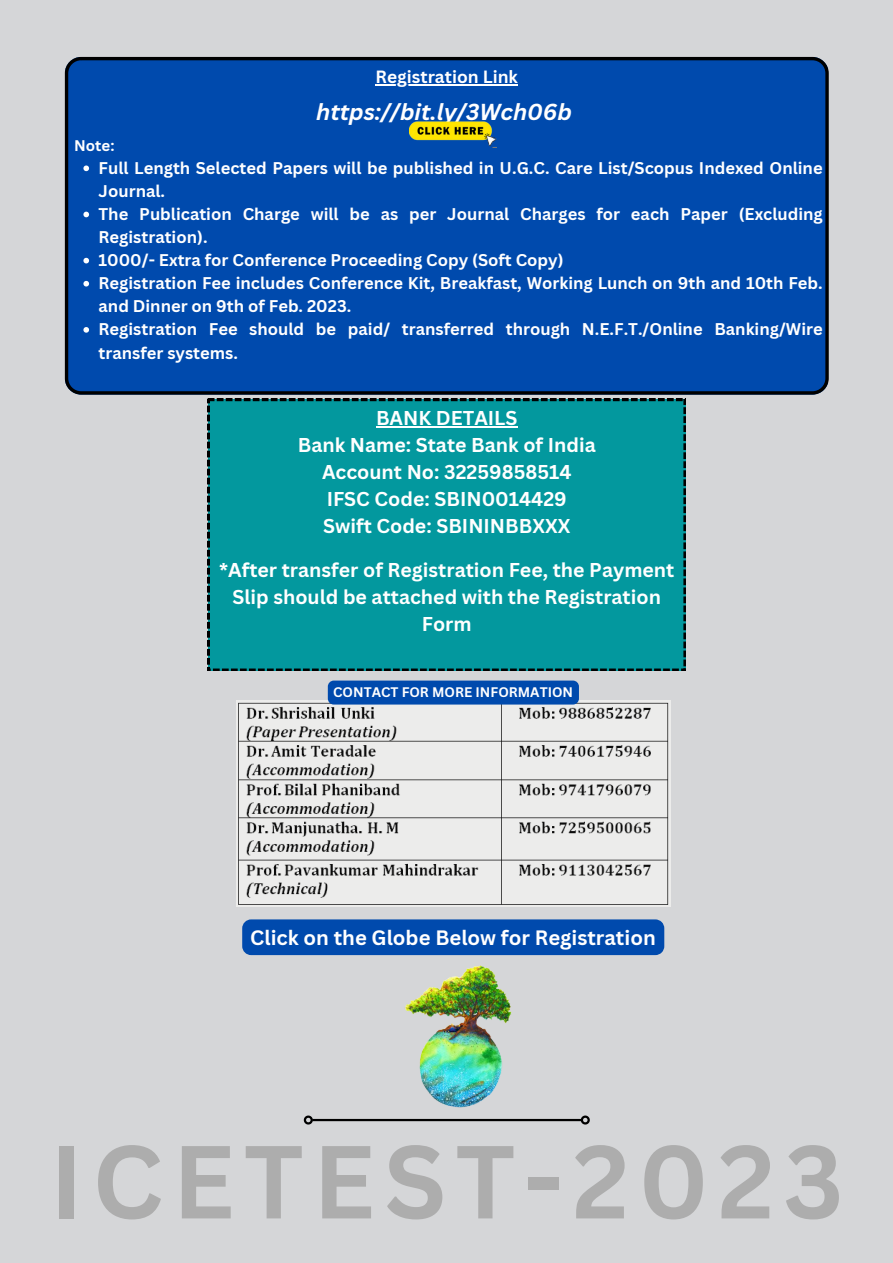
<style>
.page{position:relative;width:893px;height:1263px;background:#d5d6d8}
.page>*{position:absolute;margin:0;border:0;box-sizing:border-box;transform-origin:0 0}
.t1{font:700 101.32px "Canva Sans";letter-spacing:.09em;color:#adadad}
.t2{font:italic 700 22.5px "Canva Sans";color:#fff}
.t3{font:700 20.25px "Canva Sans";color:#fff}
.t4{font:700 19.5px/27px "Canva Sans";color:#fff;text-align:center}
.t5{font:700 17.25px "Canva Sans";color:#fff}
.t6{font:700 16.5px/23.1px "Canva Sans";color:#fff}
.t7{font:700 15px "Canva Sans";color:#fff}
.t8{font:700 13.5px "Canva Sans";color:#fff}
</style>
<div class="page">
<div style="left:208px;top:399px;width:477px;height:272px;background:#03989e"></div>
<hr style="left:376px;top:426px;width:141px;height:2px;background:#fff">
<div style="left:65px;top:57px;width:763px;height:338px;background:#004aad"></div>
<svg style="left:83px;top:165px;width:6px;height:6px"></svg>
<svg style="left:83px;top:212px;width:6px;height:5px"></svg>
<svg style="left:83px;top:258px;width:6px;height:5px"></svg>
<svg style="left:83px;top:281px;width:6px;height:5px"></svg>
<svg style="left:83px;top:327px;width:6px;height:6px"></svg>
<hr style="left:375px;top:84px;width:143px;height:2px;background:#fff">
<img style="left:405px;top:965px;width:107px;height:143px">
<hr style="left:312px;top:1119px;width:269px;height:2px;background:#000">
<svg style="left:303px;top:1115px;width:11px;height:10px"></svg>
<svg style="left:579px;top:1115px;width:11px;height:10px"></svg>
<img style="left:410px;top:121px;width:86px;height:26px">
<img style="left:237px;top:700px;width:433px;height:206px">
<div style="left:328px;top:680px;width:251px;height:24px;background:#004aad"></div>
<div style="left:242px;top:919px;width:422px;height:36px;background:#004aad"></div>
<p class="t7" style="left:74px;top:135px;width:42px">Note:</p>
<p class="t5" style="left:375px;top:65px;width:144px">Registration Link</p>
<h2 class="t2" style="left:316px;top:96px;width:257px">https://bit.ly/3Wch06b</h2>
<p class="t6" style="left:99px;top:156px;width:726px">Full Length Selected Papers will be published in U.G.C. Care List/Scopus Indexed Online Journal.<br>The Publication Charge will be as per Journal Charges for each Paper (Excluding Registration).<br>1000/- Extra for Conference Proceeding Copy (Soft Copy)<br>Registration Fee includes Conference Kit, Breakfast, Working Lunch on 9th and 10th Feb. and Dinner on 9th of Feb. 2023.<br>Registration Fee should be paid/ transferred through N.E.F.T./Online Banking/Wire transfer systems.</p>
<p class="t4" style="left:298px;top:404px;width:299px">BANK DETAILS<br>Bank Name: State Bank of India<br>Account No: 32259858514<br>IFSC Code: SBIN0014429<br>Swift Code: SBININBBXXX</p>
<p class="t4" style="left:219px;top:556px;width:457px">*After transfer of Registration Fee, the Payment<br>Slip should be attached with the Registration<br>Form</p>
<p class="t8" style="left:333px;top:683px;width:241px">CONTACT FOR MORE INFORMATION</p>
<p class="t3" style="left:250px;top:923px;width:407px">Click on the Globe Below for Registration</p>
<h1 class="t1" style="left:50px;top:1110px;width:795px">ICETEST-2023</h1>
</div>
